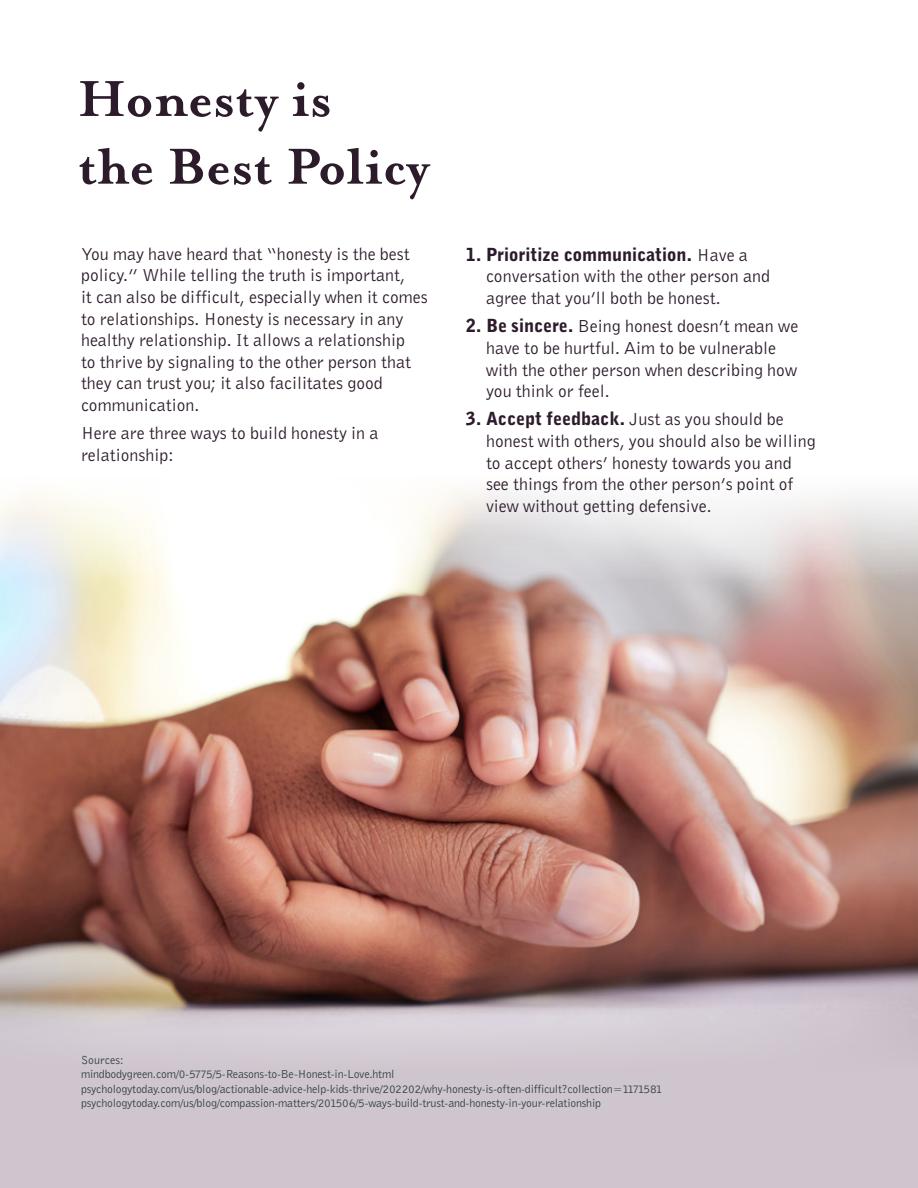
<style>
.page{position:relative;width:918px;height:1188px;background:#fff}
.page>*{position:absolute;margin:0;border:0;box-sizing:border-box;transform-origin:0 0}
.t1{font:700 58.05px/67.7px "Mrs Eaves OT";color:#2c1b2b}
.t2{font:18px/21.6px "Bell Gothic";color:#2c1b2b}
.t3{font:12px "Bell Gothic";letter-spacing:-.02em;color:#313e48}
.t4{font:12px "Bell Gothic";color:#313e48}
.s1{font-weight:900}
</style>
<div class="page">
<img style="left:0;top:491px;width:918px;height:503px">
<div style="left:0;top:994px;width:918px;height:194px;background:#cfc5ce"></div>
<p class="t1" style="left:78px;top:66px;width:352px">Honesty is<br>the Best Policy</p>
<p class="t2" style="left:81px;top:243px;width:348px">You may have heard that “honesty is the best policy.” While telling the truth is important,<br>it can also be difficult, especially when it comes to relationships. Honesty is necessary in any healthy relationship. It allows a relationship<br>to thrive by signaling to the other person that they can trust you; it also facilitates good communication.</p>
<p class="t2" style="left:81px;top:422px;width:299px">Here are three ways to build honesty in a relationship:</p>
<p class="t2" style="left:486px;top:244px;width:286px;text-indent:-20px"><span class="s1">1. Prioritize communication.</span> Have a conversation with the other person and agree that you’ll both be honest.</p>
<p class="t2" style="left:486px;top:315px;width:314px;text-indent:-20px"><span class="s1">2. Be sincere.</span> Being honest doesn’t mean we have to be hurtful. Aim to be vulnerable with the other person when describing how you think or feel.</p>
<p class="t2" style="left:486px;top:408px;width:331px;text-indent:-20px"><span class="s1">3. Accept feedback.</span> Just as you should be honest with others, you should also be willing to accept others’ honesty towards you and see things from the other person’s point of view without getting defensive.</p>
<p class="t4" style="left:81px;top:1052px;width:44px">Sources:</p>
<p class="t3" style="left:81px;top:1067px;width:315px">mindbodygreen.com/0-5775/5-Reasons-to-Be-Honest-in-Love.html</p>
<p class="t3" style="left:81px;top:1081px;width:583px">psychologytoday.com/us/blog/actionable-advice-help-kids-thrive/202202/why-honesty-is-often-difficult?collection=1171581</p>
<p class="t3" style="left:81px;top:1095px;width:522px">psychologytoday.com/us/blog/compassion-matters/201506/5-ways-build-trust-and-honesty-in-your-relationship</p>
</div>
